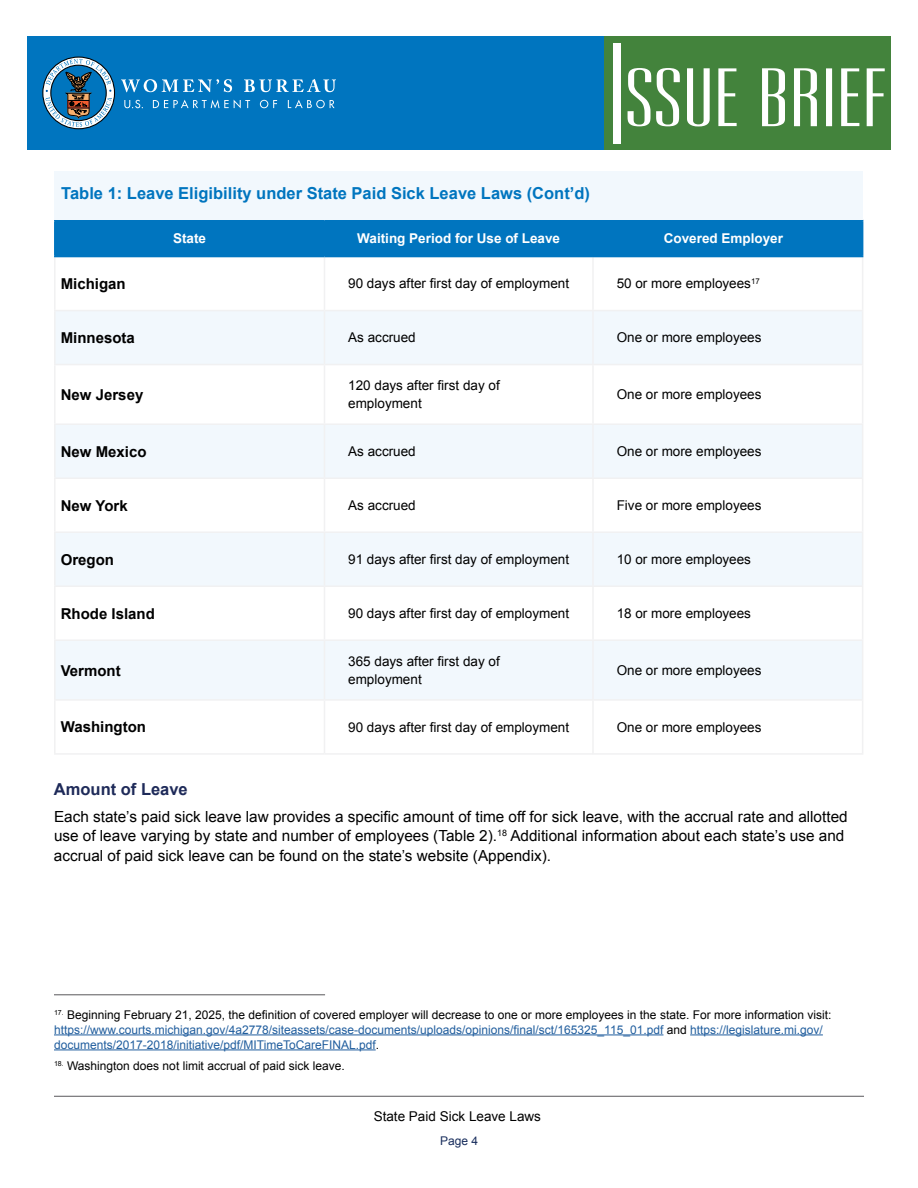
<style>
.page{position:relative;width:918px;height:1188px;background:#fff}
.page>*{position:absolute;margin:0;border:0;box-sizing:border-box;transform-origin:0 0}
.t1{font:700 16.5px "Arial";color:#0075bf}
.t2{font:700 16.5px "Arial";color:#1e2a59}
.t3{font:15.3px/19.8px "Arial";color:#000}
.t4{font:700 15px "Arial";color:#000}
.t5{font:13.5px/18px "Arial";color:#000}
.t6{font:700 13.5px "Arial";color:#fff}
.t7{font:12px/15px "Arial";color:#215e9e}
.t8{font:12px "Arial";color:#000}
.t9{font:12px "Arial";color:#192e5d}
.s1{color:#000}
</style>
<div class="page">
<hr style="left:54px;top:1096px;width:810px;height:1px;background:#59585b">
<div style="left:597px;top:36px;width:294px;height:114px;background:#43833c"></div>
<div style="left:27px;top:36px;width:576px;height:114px;background:#0075bf"></div>
<svg style="left:121px;top:79px;width:215px;height:30px"></svg>
<div style="left:42px;top:57px;width:73px;height:72px;border:1px solid #000;border-radius:50%"></div>
<svg style="left:46px;top:59px;width:66px;height:68px"></svg>
<svg style="left:762px;top:68px;width:123px;height:58px"></svg>
<svg style="left:628px;top:68px;width:109px;height:58px"></svg>
<div style="left:613px;top:43px;width:8px;height:101px;background:#fff"></div>
<hr style="left:54px;top:1034px;width:609px;height:1px;background:#215e9e">
<hr style="left:690px;top:1034px;width:133px;height:1px;background:#215e9e">
<hr style="left:54px;top:1049px;width:322px;height:1px;background:#215e9e">
<hr style="left:54px;top:994px;width:271px;height:1px;background:#59585b">
<div style="left:56px;top:221px;width:806px;height:35px;background:#0075bf"></div>
<svg style="left:56px;top:311px;width:806px;height:388px;fill:#f2f8fd"></svg>
<hr style="left:54px;top:310px;width:270px;height:1px;background:#f1f1f2">
<hr style="left:54px;top:311px;width:2px;height:53px;background:#f1f1f2">
<hr style="left:324px;top:310px;width:269px;height:1px;background:#f1f1f2">
<hr style="left:593px;top:310px;width:270px;height:1px;background:#f1f1f2">
<hr style="left:54px;top:423px;width:270px;height:2px;background:#f1f1f2">
<hr style="left:54px;top:425px;width:2px;height:52px;background:#f1f1f2">
<hr style="left:324px;top:423px;width:269px;height:2px;background:#f1f1f2">
<hr style="left:593px;top:423px;width:270px;height:2px;background:#f1f1f2">
<hr style="left:54px;top:531px;width:270px;height:2px;background:#f1f1f2">
<hr style="left:54px;top:533px;width:2px;height:52px;background:#f1f1f2">
<hr style="left:324px;top:531px;width:269px;height:2px;background:#f1f1f2">
<hr style="left:593px;top:531px;width:270px;height:2px;background:#f1f1f2">
<hr style="left:54px;top:639px;width:270px;height:2px;background:#f1f1f2">
<hr style="left:54px;top:641px;width:2px;height:58px;background:#f1f1f2">
<hr style="left:324px;top:639px;width:269px;height:2px;background:#f1f1f2">
<hr style="left:593px;top:639px;width:270px;height:2px;background:#f1f1f2">
<hr style="left:54px;top:753px;width:270px;height:2px;background:#f1f1f2">
<hr style="left:324px;top:753px;width:269px;height:2px;background:#f1f1f2">
<hr style="left:593px;top:753px;width:270px;height:2px;background:#f1f1f2">
<hr style="left:324px;top:311px;width:1px;height:53px;background:#f1f1f2">
<hr style="left:592px;top:311px;width:2px;height:53px;background:#f1f1f2">
<hr style="left:862px;top:311px;width:1px;height:53px;background:#f1f1f2">
<hr style="left:324px;top:425px;width:1px;height:52px;background:#f1f1f2">
<hr style="left:592px;top:425px;width:2px;height:52px;background:#f1f1f2">
<hr style="left:862px;top:425px;width:1px;height:52px;background:#f1f1f2">
<hr style="left:324px;top:533px;width:1px;height:52px;background:#f1f1f2">
<hr style="left:592px;top:533px;width:2px;height:52px;background:#f1f1f2">
<hr style="left:862px;top:533px;width:1px;height:52px;background:#f1f1f2">
<hr style="left:324px;top:641px;width:1px;height:58px;background:#f1f1f2">
<hr style="left:592px;top:641px;width:2px;height:58px;background:#f1f1f2">
<hr style="left:862px;top:641px;width:1px;height:58px;background:#f1f1f2">
<hr style="left:54px;top:257px;width:2px;height:53px;background:#f1f1f2">
<hr style="left:54px;top:364px;width:270px;height:1px;background:#f1f1f2">
<hr style="left:54px;top:365px;width:2px;height:58px;background:#f1f1f2">
<hr style="left:324px;top:364px;width:269px;height:1px;background:#f1f1f2">
<hr style="left:593px;top:364px;width:270px;height:1px;background:#f1f1f2">
<hr style="left:54px;top:477px;width:270px;height:2px;background:#f1f1f2">
<hr style="left:54px;top:479px;width:2px;height:52px;background:#f1f1f2">
<hr style="left:324px;top:477px;width:269px;height:2px;background:#f1f1f2">
<hr style="left:593px;top:477px;width:270px;height:2px;background:#f1f1f2">
<hr style="left:54px;top:585px;width:270px;height:2px;background:#f1f1f2">
<hr style="left:54px;top:587px;width:2px;height:52px;background:#f1f1f2">
<hr style="left:324px;top:585px;width:269px;height:2px;background:#f1f1f2">
<hr style="left:593px;top:585px;width:270px;height:2px;background:#f1f1f2">
<hr style="left:54px;top:699px;width:270px;height:2px;background:#f1f1f2">
<hr style="left:54px;top:701px;width:2px;height:52px;background:#f1f1f2">
<hr style="left:324px;top:699px;width:269px;height:2px;background:#f1f1f2">
<hr style="left:593px;top:699px;width:270px;height:2px;background:#f1f1f2">
<hr style="left:324px;top:257px;width:1px;height:53px;background:#f1f1f2">
<hr style="left:592px;top:257px;width:2px;height:53px;background:#f1f1f2">
<hr style="left:862px;top:257px;width:1px;height:53px;background:#f1f1f2">
<hr style="left:324px;top:365px;width:1px;height:58px;background:#f1f1f2">
<hr style="left:592px;top:365px;width:2px;height:58px;background:#f1f1f2">
<hr style="left:862px;top:365px;width:1px;height:58px;background:#f1f1f2">
<hr style="left:324px;top:479px;width:1px;height:52px;background:#f1f1f2">
<hr style="left:592px;top:479px;width:2px;height:52px;background:#f1f1f2">
<hr style="left:862px;top:479px;width:1px;height:52px;background:#f1f1f2">
<hr style="left:324px;top:587px;width:1px;height:52px;background:#f1f1f2">
<hr style="left:592px;top:587px;width:2px;height:52px;background:#f1f1f2">
<hr style="left:862px;top:587px;width:1px;height:52px;background:#f1f1f2">
<hr style="left:324px;top:701px;width:1px;height:52px;background:#f1f1f2">
<hr style="left:592px;top:701px;width:2px;height:52px;background:#f1f1f2">
<hr style="left:862px;top:701px;width:1px;height:52px;background:#f1f1f2">
<hr style="left:54px;top:220px;width:270px;height:1px;background:#0075bf">
<hr style="left:54px;top:221px;width:2px;height:35px;background:#0075bf">
<hr style="left:324px;top:220px;width:269px;height:1px;background:#0075bf">
<hr style="left:593px;top:220px;width:270px;height:1px;background:#0075bf">
<hr style="left:862px;top:221px;width:1px;height:35px;background:#0075bf">
<hr style="left:54px;top:256px;width:270px;height:1px;background:#0075bf">
<hr style="left:324px;top:256px;width:269px;height:1px;background:#0075bf">
<hr style="left:593px;top:256px;width:270px;height:1px;background:#0075bf">
<div style="left:54px;top:171px;width:809px;height:49px;background:#f2f8fd"></div>
<p class="t1" style="left:61px;top:183px;width:530px">Table 1: Leave Eligibility under State Paid Sick Leave Laws (Cont’d)</p>
<p class="t6" style="left:173px;top:230px;width:35px">State</p>
<p class="t6" style="left:357px;top:230px;width:204px">Waiting Period for Use of Leave</p>
<p class="t6" style="left:664px;top:230px;width:121px">Covered Employer</p>
<p class="t4" style="left:61px;top:274px;width:67px">Michigan</p>
<p class="t5" style="left:348px;top:275px;width:222px">90 days after first day of employment</p>
<p class="t5" style="left:617px;top:275px;width:145px">50 or more employees<sup>17</sup></p>
<p class="t4" style="left:61px;top:328px;width:76px">Minnesota</p>
<p class="t5" style="left:348px;top:329px;width:69px">As accrued</p>
<p class="t5" style="left:617px;top:329px;width:146px">One or more employees</p>
<p class="t4" style="left:61px;top:385px;width:84px">New Jersey</p>
<p class="t5" style="left:348px;top:377px;width:153px">120 days after first day of employment</p>
<p class="t5" style="left:617px;top:386px;width:146px">One or more employees</p>
<p class="t4" style="left:61px;top:442px;width:87px">New Mexico</p>
<p class="t5" style="left:348px;top:443px;width:69px">As accrued</p>
<p class="t5" style="left:617px;top:443px;width:146px">One or more employees</p>
<p class="t4" style="left:61px;top:496px;width:68px">New York</p>
<p class="t5" style="left:348px;top:497px;width:69px">As accrued</p>
<p class="t5" style="left:617px;top:497px;width:146px">Five or more employees</p>
<p class="t4" style="left:61px;top:550px;width:55px">Oregon</p>
<p class="t5" style="left:348px;top:551px;width:222px">91 days after first day of employment</p>
<p class="t5" style="left:617px;top:551px;width:136px">10 or more employees</p>
<p class="t4" style="left:61px;top:604px;width:96px">Rhode Island</p>
<p class="t5" style="left:348px;top:605px;width:222px">90 days after first day of employment</p>
<p class="t5" style="left:617px;top:605px;width:136px">18 or more employees</p>
<p class="t4" style="left:61px;top:660px;width:62px">Vermont</p>
<p class="t5" style="left:348px;top:652px;width:153px">365 days after first day of employment</p>
<p class="t5" style="left:617px;top:661px;width:146px">One or more employees</p>
<p class="t4" style="left:61px;top:717px;width:87px">Washington</p>
<p class="t5" style="left:348px;top:718px;width:222px">90 days after first day of employment</p>
<p class="t5" style="left:617px;top:718px;width:146px">One or more employees</p>
<h2 class="t2" style="left:54px;top:778px;width:135px">Amount of Leave</h2>
<p class="t3" style="left:54px;top:806px;width:795px">Each state’s paid sick leave law provides a specific amount of time off for sick leave, with the accrual rate and allotted use of leave varying by state and number of employees (Table 2).<sup>18</sup> Additional information about each state’s use and accrual of paid sick leave can be found on the state’s website (Appendix).</p>
<p class="t7" style="left:54px;top:1007px;width:779px"><sup>17.</sup> <span class="s1">Beginning February 21, 2025, the definition of covered employer will decrease to one or more employees in the state. For more information visit: </span>https://www.courts.michigan.gov/4a2778/siteassets/case-documents/uploads/opinions/final/sct/165325_115_01.pdf <span class="s1">and</span> https://legislature.mi.gov/ documents/2017-2018/initiative/pdf/MITimeToCareFINAL.pdf<span class="s1">.</span></p>
<p class="t8" style="left:54px;top:1058px;width:292px"><sup>18.</sup> Washington does not limit accrual of paid sick leave.</p>
<p class="t5" style="left:374px;top:1107px;width:169px">State Paid Sick Leave Laws</p>
<p class="t9" style="left:440px;top:1133px;width:40px">Page 4</p>
</div>
